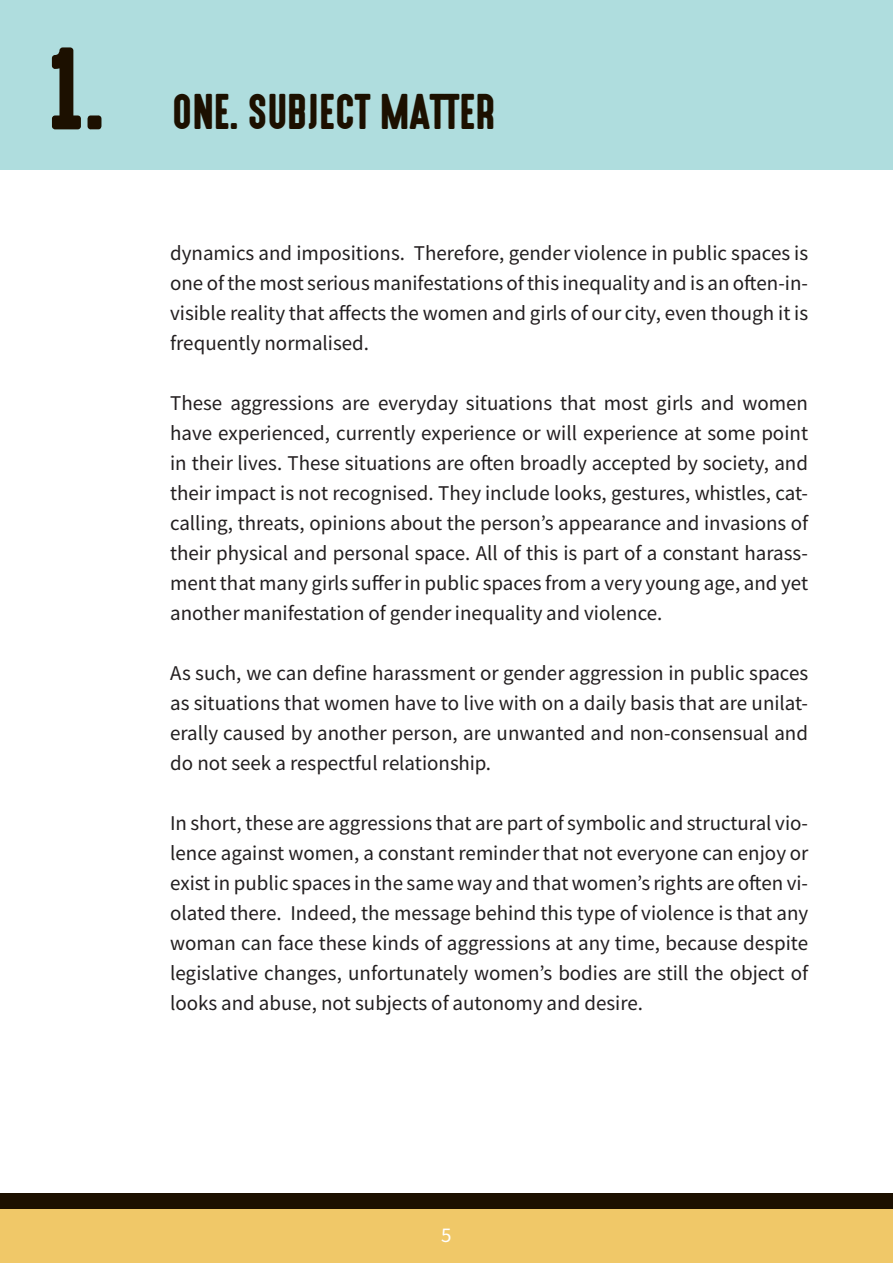
<style>
.page{position:relative;width:893px;height:1263px;background:#fff}
.page>*{position:absolute;margin:0;border:0;box-sizing:border-box;transform-origin:0 0}
.t1{font:105px "High Voltage";color:#1c1000}
.t2{font:45px "High Voltage";color:#1c1000}
.TEXT{font:21px/30px "Source Sans Variable";color:#231f20;text-align:justify}
.t3{font:21px "Source Sans Variable";color:#fff}
</style>
<div class="page">
<div style="left:0;top:0;width:893px;height:169px;background:#afddde"></div>
<div style="left:0;top:1209px;width:893px;height:54px;background:#f0c868"></div>
<div style="left:0;top:1194px;width:893px;height:15px;background:#1c1000"></div>
<h1 class="t1" style="left:47px;top:32px;width:60px">1.</h1>
<h2 class="t2" style="left:172px;top:88px;width:324px">ONE. SUBJECT MATTER</h2>
<p class="TEXT" style="left:170px;top:238px;width:640px">dynamics and impositions. Therefore, gender violence in public spaces is one of the most serious manifestations of this inequality and is an often-in&shy;visible reality that affects the women and girls of our city, even though it is frequently normalised.</p>
<p class="TEXT" style="left:170px;top:388px;width:640px">These aggressions are everyday situations that most girls and women have experienced, currently experience or will experience at some point in their lives. These situations are often broadly accepted by society, and their impact is not recognised. They include looks, gestures, whistles, cat&shy;calling, threats, opinions about the person’s appearance and invasions of their physical and personal space. All of this is part of a constant harass&shy;ment that many girls suffer in public spaces from a very young age, and yet another manifestation of gender inequality and violence.</p>
<p class="TEXT" style="left:170px;top:658px;width:640px">As such, we can define harassment or gender aggression in public spaces as situations that women have to live with on a daily basis that are unilat&shy;erally caused by another person, are unwanted and non-consensual and do not seek a respectful relationship.</p>
<p class="TEXT" style="left:170px;top:808px;width:640px">In short, these are aggressions that are part of symbolic and structural vio&shy;lence against women, a constant reminder that not everyone can enjoy or exist in public spaces in the same way and that women’s rights are often vi&shy;olated there. Indeed, the message behind this type of violence is that any woman can face these kinds of aggressions at any time, because despite legislative changes, unfortunately women’s bodies are still the object of looks and abuse, not subjects of autonomy and desire.</p>
<p class="t3" style="left:441px;top:1222px;width:12px">5</p>
</div>
